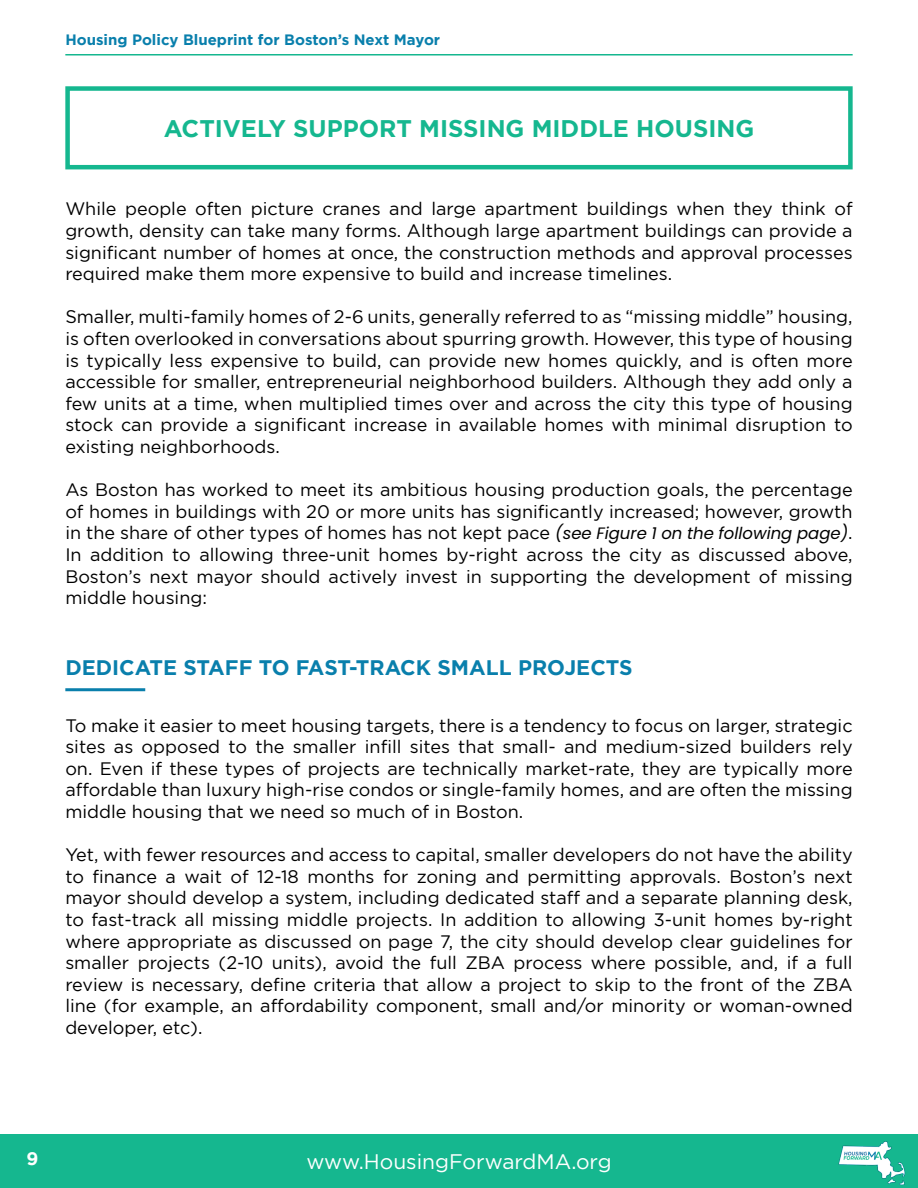
<style>
.page{position:relative;width:918px;height:1188px;background:#fff}
.page>*{position:absolute;margin:0;border:0;box-sizing:border-box;transform-origin:0 0}
.t1{font:700 24px "Homepage Baukasten";color:#15b78f}
.t2{font:700 21px "Homepage Baukasten";color:#097fac}
.t3{font:21px "Homepage Baukasten";color:#fff}
.t4{font:18px/21.6px "Homepage Baukasten";color:#000;text-align:justify}
.t5{font:700 18px "Homepage Baukasten";color:#fff}
.t6{font:700 15px "Homepage Baukasten";color:#097fac}
.s1{font-family:"Poppins";font-style:italic;font-size:16.5px}
</style>
<div class="page">
<div style="left:0;top:1134px;width:918px;height:54px;background:#15b78f"></div>
<img style="left:838px;top:1141px;width:68px;height:44px">
<hr style="left:65px;top:54px;width:788px;height:2px;background:#15b78f">
<div style="left:65px;top:86px;width:788px;height:83px;border:4px solid #15b78f"></div>
<hr style="left:65px;top:688px;width:80px;height:3px;background:#097fac">
<p class="t6" style="left:65px;top:31px;width:376px">Housing Policy Blueprint for Boston’s Next Mayor</p>
<h1 class="t1" style="left:164px;top:114px;width:592px">ACTIVELY SUPPORT MISSING MIDDLE HOUSING</h1>
<p class="t4" style="left:65px;top:198px;width:789px">While people often picture cranes and large apartment buildings when they think of growth, density can take many forms. Although large apartment buildings can provide a significant number of homes at once, the construction methods and approval processes required make them more expensive to build and increase timelines.</p>
<p class="t4" style="left:65px;top:306px;width:789px">Smaller, multi-family homes of 2-6 units, generally referred to as “missing middle” housing, is often overlooked in conversations about spurring growth. However, this type of housing is typically less expensive to build, can provide new homes quickly, and is often more accessible for smaller, entrepreneurial neighborhood builders. Although they add only a few units at a time, when multiplied times over and across the city this type of housing stock can provide a significant increase in available homes with minimal disruption to existing neighborhoods.</p>
<p class="t4" style="left:65px;top:479px;width:789px">As Boston has worked to meet its ambitious housing production goals, the percentage of homes in buildings with 20 or more units has significantly increased; however, growth in the share of other types of homes has not kept pace <span class="s1">(see Figure 1 on the following page)</span>.<br>In addition to allowing three-unit homes by-right across the city as discussed above, Boston’s next mayor should actively invest in supporting the development of missing middle housing:</p>
<p class="t2" style="left:65px;top:655px;width:569px">DEDICATE STAFF TO FAST-TRACK SMALL PROJECTS</p>
<p class="t4" style="left:65px;top:714px;width:789px">To make it easier to meet housing targets, there is a tendency to focus on larger, strategic sites as opposed to the smaller infill sites that small- and medium-sized builders rely on. Even if these types of projects are technically market-rate, they are typically more affordable than luxury high-rise condos or single-family homes, and are often the missing middle housing that we need so much of in Boston.</p>
<p class="t4" style="left:65px;top:844px;width:789px">Yet, with fewer resources and access to capital, smaller developers do not have the ability to finance a wait of 12-18 months for zoning and permitting approvals. Boston’s next mayor should develop a system, including dedicated staff and a separate planning desk, to fast-track all missing middle projects. In addition to allowing 3-unit homes by-right where appropriate as discussed on page 7, the city should develop clear guidelines for smaller projects (2-10 units), avoid the full ZBA process where possible, and, if a full review is necessary, define criteria that allow a project to skip to the front of the ZBA line (for example, an affordability component, small and/or minority or woman-owned developer, etc).</p>
<p class="t5" style="left:27px;top:1149px;width:13px">9</p>
<p class="t3" style="left:306px;top:1150px;width:307px">www.HousingForwardMA.org</p>
</div>
